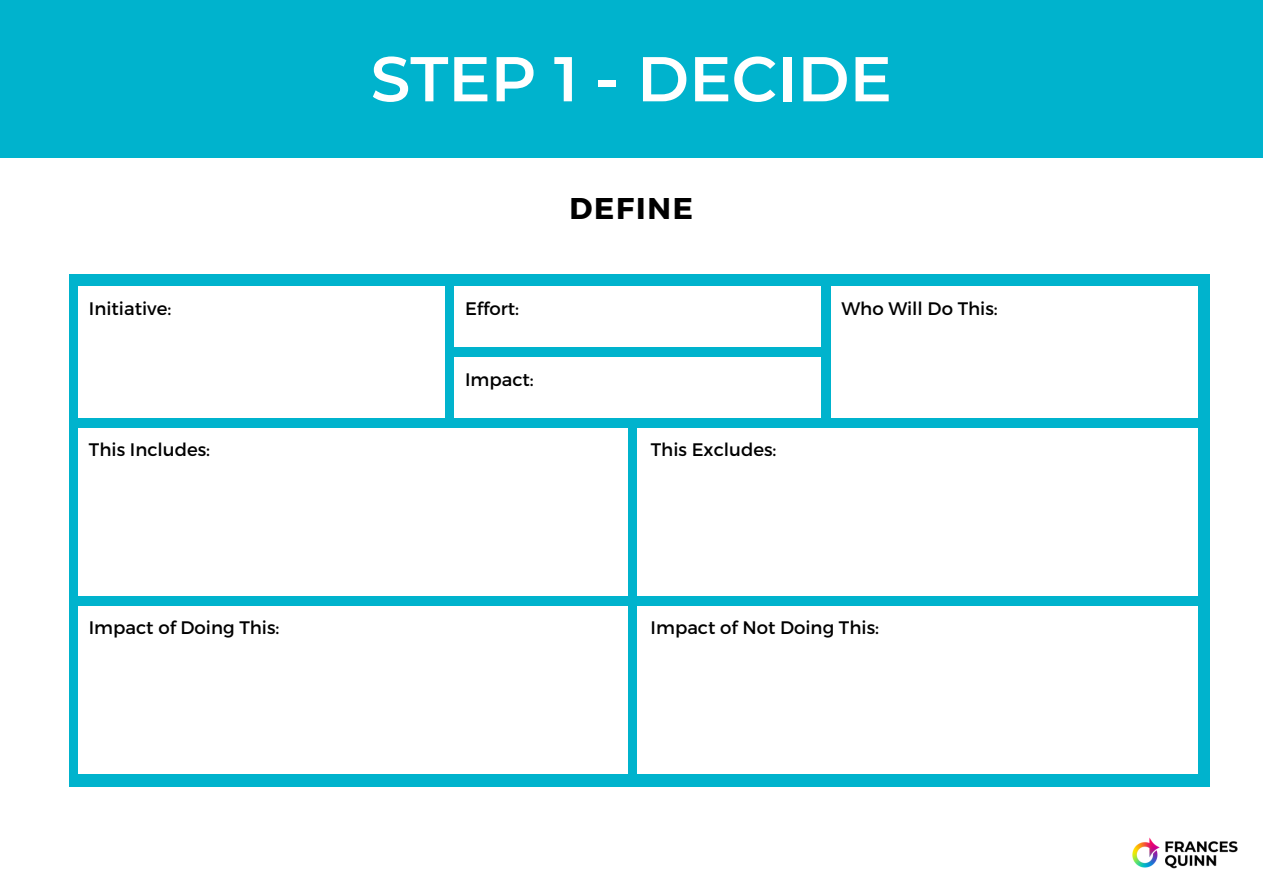
<style>
.page{position:relative;width:1263px;height:894px;background:#fff}
.page>*{position:absolute;margin:0;border:0;box-sizing:border-box;transform-origin:0 0}
.t1{font:600 63.15px "Montserrat";color:#fff}
.t2{font:700 30px "Montserrat";letter-spacing:.06em;color:#000}
.t3{font:18.15px "Montserrat";color:#000}
</style>
<div class="page">
<div style="left:0;top:0;width:1263px;height:157px;background:#00b3cd"></div>
<div style="left:69px;top:274px;width:1140px;height:512px;background:#00b3cd"></div>
<div style="left:78px;top:286px;width:367px;height:131px;background:#fff"></div>
<div style="left:454px;top:286px;width:367px;height:61px;background:#fff"></div>
<div style="left:831px;top:286px;width:366px;height:131px;background:#fff"></div>
<div style="left:454px;top:357px;width:367px;height:61px;background:#fff"></div>
<div style="left:78px;top:427px;width:550px;height:168px;background:#fff"></div>
<div style="left:638px;top:428px;width:560px;height:167px;background:#fff"></div>
<div style="left:78px;top:605px;width:550px;height:168px;background:#fff"></div>
<div style="left:638px;top:606px;width:560px;height:167px;background:#fff"></div>
<img style="left:1132px;top:837px;width:106px;height:32px">
<h1 class="t1" style="left:371px;top:40px;width:523px">STEP 1 - DECIDE</h1>
<h2 class="t2" style="left:569px;top:188px;width:125px">DEFINE</h2>
<p class="t3" style="left:89px;top:296px;width:84px">Initiative:</p>
<p class="t3" style="left:465px;top:296px;width:55px">Effort:</p>
<p class="t3" style="left:841px;top:296px;width:158px">Who Will Do This:</p>
<p class="t3" style="left:465px;top:367px;width:70px">Impact:</p>
<p class="t3" style="left:89px;top:438px;width:123px">This Includes:</p>
<p class="t3" style="left:651px;top:438px;width:127px">This Excludes:</p>
<p class="t3" style="left:89px;top:616px;width:192px">Impact of Doing This:</p>
<p class="t3" style="left:651px;top:616px;width:230px">Impact of Not Doing This:</p>
</div>
